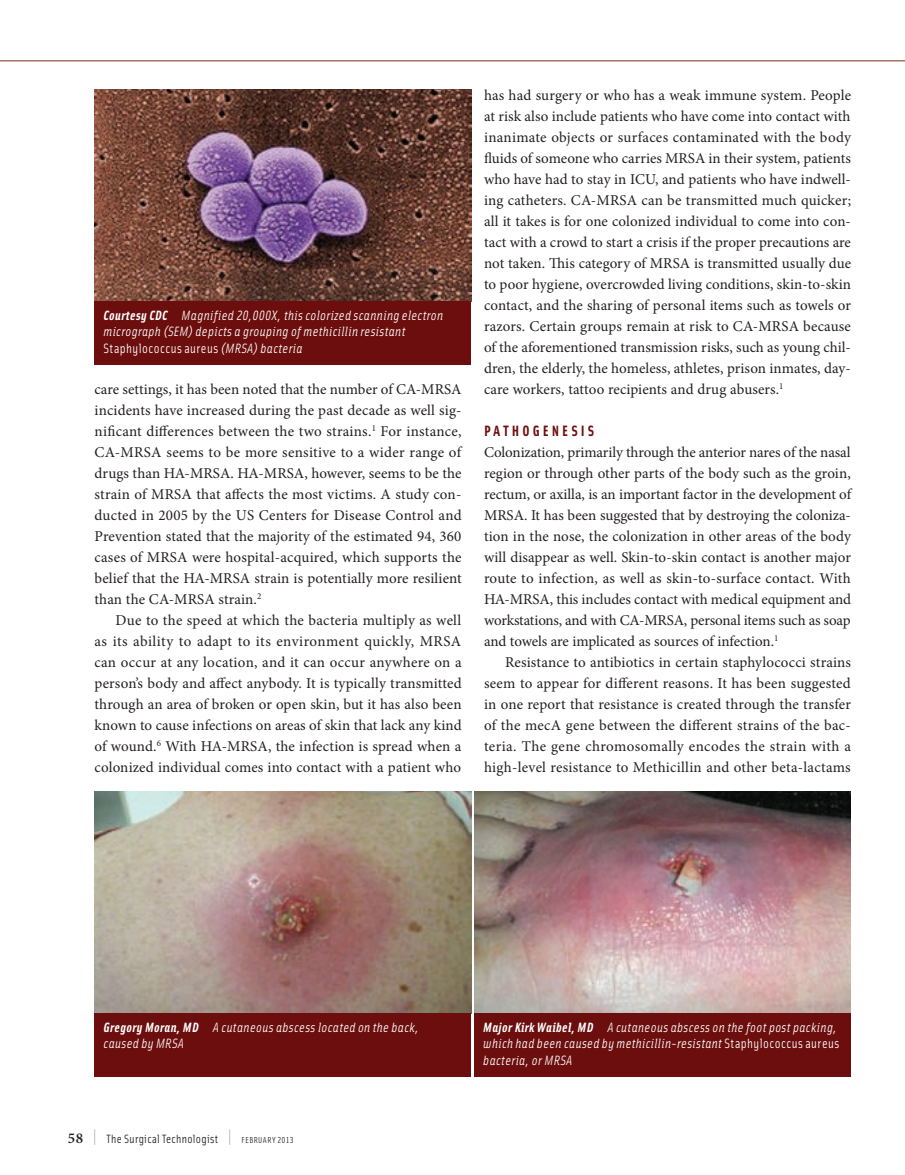
<style>
.page{position:relative;width:905px;height:1175px;background:#fff}
.page>*{position:absolute;margin:0;border:0;box-sizing:border-box;transform-origin:0 0}
.Text{font:15px/21px "Minion Pro";letter-spacing:.01em;color:#231f20;text-align:justify}
.Text_1st{font:15px/21px "Minion Pro";letter-spacing:-.005em;color:#231f20;text-align:justify}
.Sub_1_1{font:15px "Solex Bold Lining";letter-spacing:.205em;color:#6c0e0d}
.Fig__Caption{font:italic 13.5px/16.5px "Solex Regular Lining";letter-spacing:.03em;color:#fff}
.t1{font:12px "Solex";letter-spacing:.025em;color:#231f20}
.s1{font-family:"Solex Bold Lining"}
.s2{font-style:normal}
.s3{font-family:"Minion Pro";font-weight:600;font-size:15px}
.s4{font-family:"Solex Regular Lining";font-size:19.5px;color:#939598}
.s5{font-family:"Solex Regular Lining";font-size:8.7px}
</style>
<div class="page">
<hr style="left:0;top:60px;width:904px;height:2px;background:#a97362">
<img style="left:94px;top:791px;width:377px;height:222px">
<img style="left:94px;top:89px;width:377px;height:213px">
<div style="left:94px;top:1013px;width:377px;height:63px;background:#6c0e0d"></div>
<div style="left:94px;top:302px;width:377px;height:62px;background:#6c0e0d"></div>
<img style="left:474px;top:791px;width:376px;height:222px">
<div style="left:474px;top:1013px;width:376px;height:63px;background:#6c0e0d"></div>
<p class="Fig__Caption" style="left:104px;top:306px;width:341px"><span class="s1">Courtesy CDC</span> Magnified 20,000X, this colorized scanning electron micrograph (SEM) depicts a grouping of methicillin resistant<br><span class="s2">Staphylococcus aureus</span> (MRSA) bacteria</p>
<p class="Text_1st" style="left:94px;top:379px;width:369px">care settings, it has been noted that the number of CA-MRSA incidents have increased during the past decade as well sig&shy;nificant differences between the two strains.<sup>1</sup> For instance, CA-MRSA seems to be more sensitive to a wider range of drugs than HA-MRSA. HA-MRSA, however, seems to be the strain of MRSA that affects the most victims. A study con&shy;ducted in 2005 by the US Centers for Disease Control and Prevention stated that the majority of the estimated 94, 360 cases of MRSA were hospital-acquired, which supports the belief that the HA-MRSA strain is potentially more resilient than the CA-MRSA strain.<sup>2</sup></p>
<p class="Text" style="left:94px;top:610px;width:368px;text-indent:21px">Due to the speed at which the bacteria multiply as well as its ability to adapt to its environment quickly, MRSA can occur at any location, and it can occur anywhere on a person’s body and affect anybody. It is typically transmitted through an area of broken or open skin, but it has also been known to cause infections on areas of skin that lack any kind of wound.<sup>6</sup> With HA-MRSA, the infection is spread when a colonized individual comes into contact with a patient who</p>
<p class="Text" style="left:484px;top:85px;width:369px">has had surgery or who has a weak immune system. People at risk also include patients who have come into contact with inanimate objects or surfaces contaminated with the body fluids of someone who carries MRSA in their system, patients who have had to stay in ICU, and patients who have indwell&shy;ing catheters. CA-MRSA can be transmitted much quicker; all it takes is for one colonized individual to come into con&shy;tact with a crowd to start a crisis if the proper precautions are not taken. This category of MRSA is transmitted usually due to poor hygiene, overcrowded living conditions, skin-to-skin contact, and the sharing of personal items such as towels or razors. Certain groups remain at risk to CA-MRSA because of the aforementioned transmission risks, such as young chil&shy;dren, the elderly, the homeless, athletes, prison inmates, day&shy;care workers, tattoo recipients and drug abusers.<sup>1</sup></p>
<p class="Sub_1_1" style="left:484px;top:421px;width:112px">PATHOGENESIS</p>
<p class="Text_1st" style="left:484px;top:442px;width:370px;text-align:left">Colonization, primarily through the anterior nares of the nasal region or through other parts of the body such as the groin, rectum, or axilla, is an important factor in the development of MRSA. It has been suggested that by destroying the coloniza&shy;tion in the nose, the colonization in other areas of the body will disappear as well. Skin-to-skin contact is another major route to infection, as well as skin-to-surface contact. With HA-MRSA, this includes contact with medical equipment and workstations, and with CA-MRSA, personal items such as soap and towels are implicated as sources of infection.<sup>1</sup></p>
<p class="Text" style="left:484px;top:652px;width:368px;text-indent:21px">Resistance to antibiotics in certain staphylococci strains seem to appear for different reasons. It has been suggested in one report that resistance is created through the transfer of the mecA gene between the different strains of the bac&shy;teria. The gene chromosomally encodes the strain with a high-level resistance to Methicillin and other beta-lactams</p>
<p class="Fig__Caption" style="left:104px;top:1018px;width:317px"><span class="s1">Gregory Moran, MD</span> A cutaneous abscess located on the back, caused by MRSA</p>
<p class="t1" style="left:68px;top:1130px;width:227px"><span class="s3">58</span> <span class="s4">|</span> The Surgical Technologist <span class="s4">|</span> <span class="s5">FEBRUARY 2013</span></p>
<p class="Fig__Caption" style="left:483px;top:1018px;width:357px"><span class="s1">Major Kirk Waibel, MD</span> A cutaneous abscess on the foot post packing, which had been caused by methicillin-resistant <span class="s2">Staphylococcus aureus </span>bacteria, or MRSA</p>
</div>
